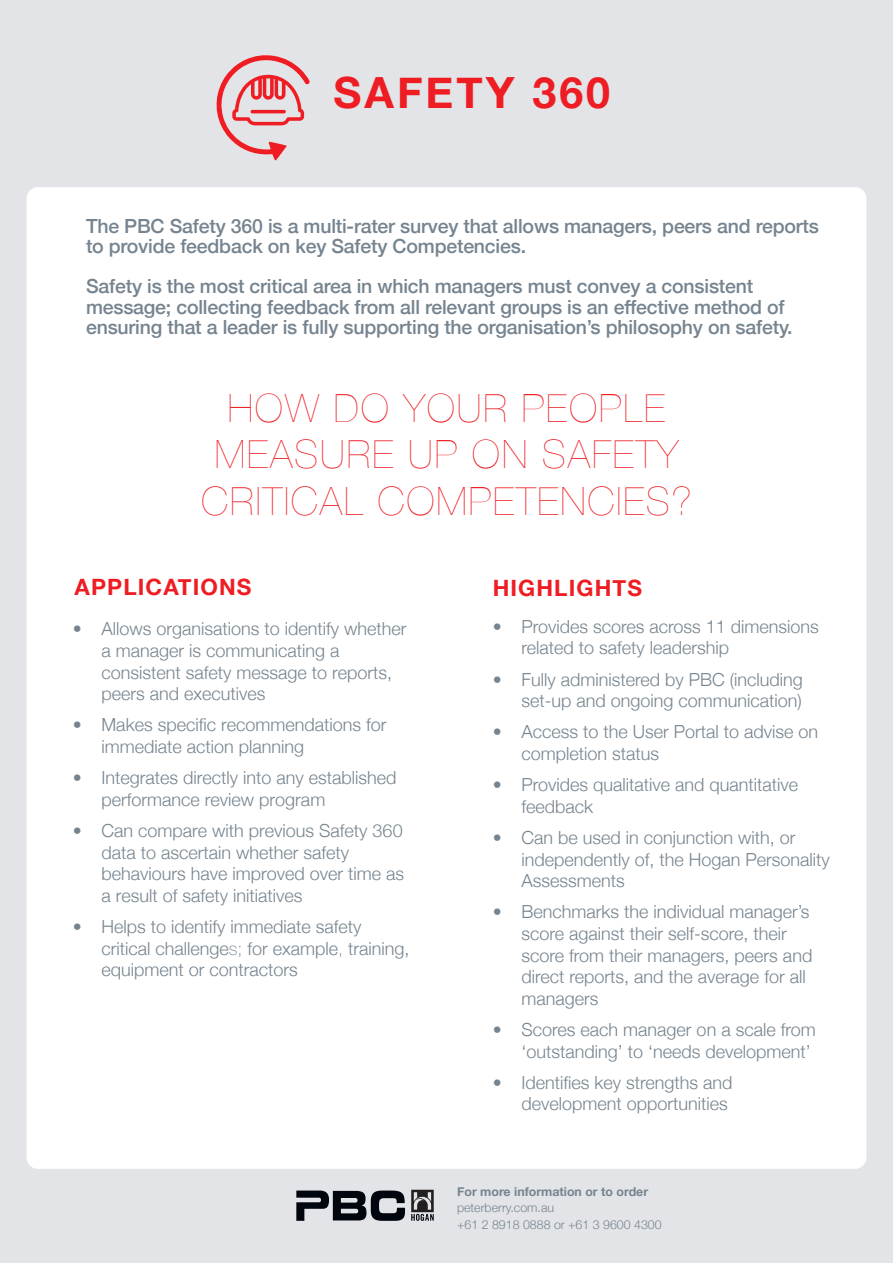
<style>
.page{position:relative;width:893px;height:1263px;background:#e2e4e7}
.page>*{position:absolute;margin:0;border:0;box-sizing:border-box;transform-origin:0 0}
.t1{font:700 43.05px "Helvetica Neue";letter-spacing:.07em;color:#ee1d23}
.t2{font:200 39px/46.8px "Helvetica Neue";letter-spacing:.05em;color:#ee1d23;text-align:center}
.t3{font:700 22.5px "Helvetica Neue";letter-spacing:.05em;color:#ee1d23}
.t4{font:500 19.5px/20.2px "Helvetica Neue";letter-spacing:-.01em;color:#76848f}
.t5{font:300 18px/21.6px "Helvetica Neue";color:#76848f}
.t6{font:300 12.3px/16.5px "Helvetica Neue";color:#76848f}
.t7{font:700 12.3px "Helvetica Neue";color:#76848f}
.s1{font-weight:100}
.s2{font-weight:700}
</style>
<div class="page">
<div style="left:27px;top:187px;width:839px;height:982px;background:#fff;border-radius:11px"></div>
<svg style="left:296px;top:1190px;width:109px;height:31px"></svg>
<svg style="left:411px;top:1190px;width:23px;height:31px"></svg>
<svg style="left:216px;top:55px;width:94px;height:106px"></svg>
<p class="t1" style="left:334px;top:59px;width:278px">SAFETY 360</p>
<p class="t4" style="left:86px;top:214px;width:734px">The PBC Safety 360 is a multi-rater survey that allows managers, peers and reports to provide feedback on key Safety Competencies.</p>
<p class="t4" style="left:86px;top:275px;width:708px">Safety is the most critical area in which managers must convey a consistent message; collecting feedback from all relevant groups is an effective method of ensuring that a leader is fully supporting the organisation’s philosophy on safety.</p>
<p class="t2" style="left:201px;top:383px;width:491px">HOW DO YOUR PEOPLE<br>MEASURE UP ON SAFETY<br>CRITICAL COMPETENCIES?</p>
<p class="t3" style="left:75px;top:570px;width:178px">APPLICATIONS</p>
<p class="t5" style="left:102px;top:617px;width:307px;text-indent:-29px">• Allows organisations to identify whether a manager is communicating a consistent safety message to reports, peers and executives</p>
<p class="t5" style="left:102px;top:713px;width:286px;text-indent:-29px">• Makes specific recommendations for immediate action planning</p>
<p class="t5" style="left:102px;top:766px;width:297px;text-indent:-29px">• Integrates directly into any established performance review program</p>
<p class="t5" style="left:102px;top:818px;width:304px;text-indent:-29px">• Can compare with previous Safety 360 data to ascertain whether safety behaviours have improved over time as a result of safety initiatives</p>
<p class="t5" style="left:102px;top:914px;width:310px;text-indent:-29px">• Helps to identify immediate safety critical challenge<span class="s1">s;</span> for example<span class="s1">,</span> training, equipment or contractors</p>
<p class="t3" style="left:493px;top:570px;width:151px">HIGHLIGHTS</p>
<p class="t5" style="left:521px;top:614px;width:299px;text-indent:-29px">• Provides scores across 11 dimensions related to safety leadership</p>
<p class="t5" style="left:493px;top:667px;width:312px;text-align:right">• Fully administered by PBC (including set-up and ongoing communication)</p>
<p class="t5" style="left:521px;top:720px;width:298px;text-indent:-29px">• Access to the User Portal to advise on completion status</p>
<p class="t5" style="left:521px;top:773px;width:278px;text-indent:-29px">• Provides qualitative and quantitative feedback</p>
<p class="t5" style="left:521px;top:825px;width:310px;text-indent:-29px">• Can be used in conjunction with, or independently of, the Hogan Personality<br>Assessments</p>
<p class="t5" style="left:521px;top:900px;width:292px;text-indent:-29px">• Benchmarks the individual manager’s score against their self-score, their score from their managers, peers and direct reports, and the average for all managers</p>
<p class="t5" style="left:493px;top:1017px;width:324px;text-align:right">• Scores each manager on a scale from ‘outstanding’ to ‘needs development’</p>
<p class="t5" style="left:493px;top:1070px;width:241px;text-align:right">• Identifies key strengths and development opportunities</p>
<p class="t6" style="left:457px;top:1182px;width:206px"><span class="s2">For more information or to order </span>peterberry.com.au<br>+61 2 8918 0888 or +61 3 9600 4300</p>
<p class="t7" style="left:459px;top:1187px;width:193px">For more information or to order</p>
<p class="t6" style="left:459px;top:1204px;width:98px">peterberry.com.au +61 2 8918 0888</p>
</div>
